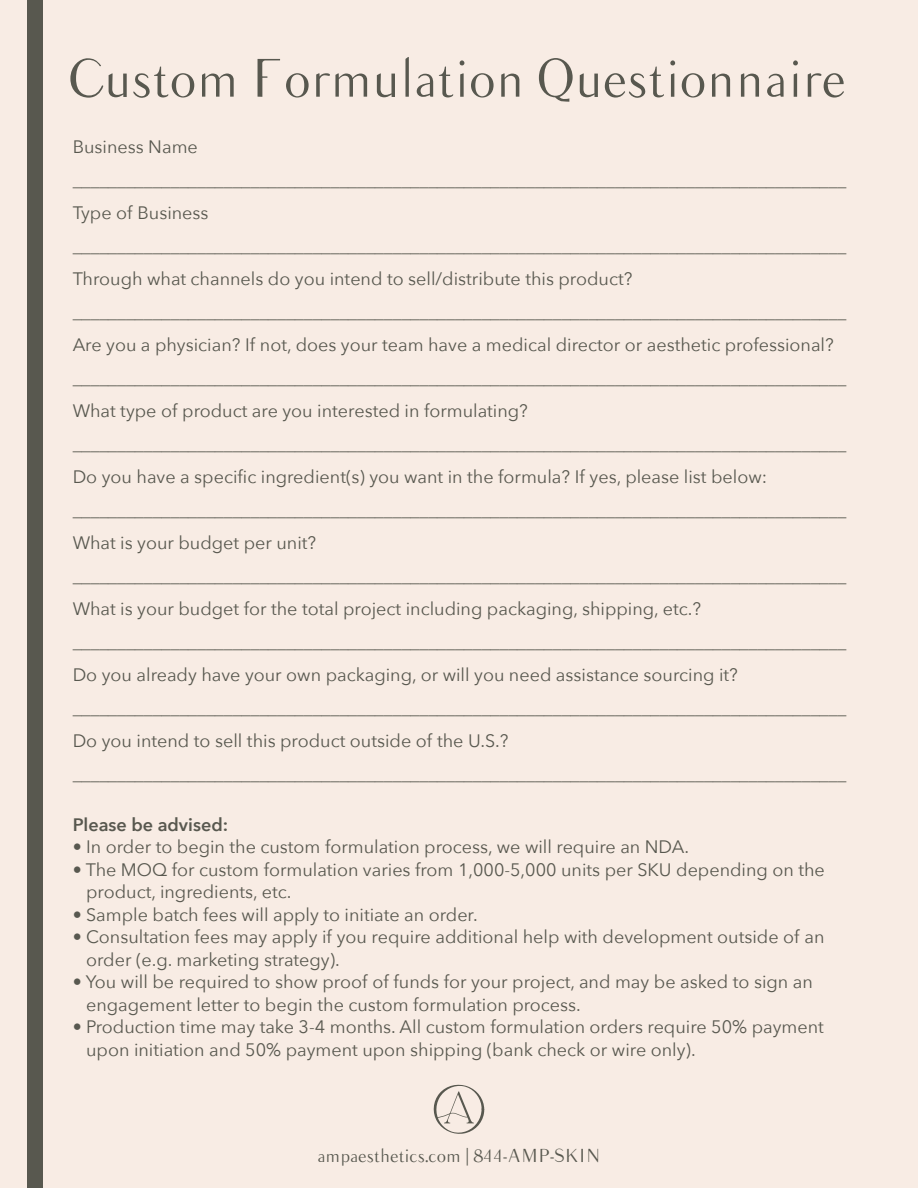
<style>
.page{position:relative;width:918px;height:1188px;background:#f8ece4}
.page>*{position:absolute;margin:0;border:0;box-sizing:border-box;transform-origin:0 0}
.t1{font:51.75px "Balham";color:#58584f}
.t2{font:18px/33px "Avenir Next";color:#58584f}
.t3{font:18px "Balham";color:#58584f}
.t4{font:600 18px "Avenir Next";color:#58584f}
.s1{font-weight:600}
.s2{color:#f8ece4}
</style>
<div class="page">
<div style="left:28px;top:0;width:15px;height:1188px;background:#58584f"></div>
<svg style="left:433px;top:1084px;width:52px;height:50px"></svg>
<h1 class="t1" style="left:68px;top:47px;width:779px">Custom Formulation Questionnaire</h1>
<p class="t2" style="left:73px;top:132px;width:127px">Business Name</p>
<p class="t2" style="left:73px;top:129px;width:775px">Business Name _______________________________________________________________________________________ Type of Business _______________________________________________________________________________________ Through what channels do you intend to sell/distribute this product? _______________________________________________________________________________________ Are you a physician? If not, does your team have a medical director or aesthetic professional? _______________________________________________________________________________________ What type of product are you interested in formulating? _______________________________________________________________________________________ Do you have a specific ingredient(s) you want in the formula? If yes, please list below: _______________________________________________________________________________________ What is your budget per unit? _______________________________________________________________________________________ What is your budget for the total project including packaging, shipping, etc.? _______________________________________________________________________________________ Do you already have your own packaging, or will you need assistance sourcing it? _______________________________________________________________________________________ Do you intend to sell this product outside of the U.S.? _______________________________________________________________________________________</p>
<p class="t4" style="left:73px;top:809px;width:157px">Please be advised:</p>
<p class="t2" style="left:73px;top:829px;width:618px"><span class="s1">•</span> In order to begin the custom formulation process, we will require an NDA.</p>
<p class="t2" style="left:73px;top:852px;width:754px">• The MOQ for custom formulation varies from 1,000-5,000 units per SKU depending on the</p>
<p class="t2" style="left:73px;top:874px;width:220px"><span class="s2">•</span> product, ingredients, etc.</p>
<p class="t2" style="left:73px;top:897px;width:407px">• Sample batch fees will apply to initiate an order.</p>
<p class="t2" style="left:73px;top:919px;width:753px">• Consultation fees may apply if you require additional help with development outside of an</p>
<p class="t2" style="left:73px;top:942px;width:269px"><span class="s2">•</span> order (e.g. marketing strategy).</p>
<p class="t2" style="left:73px;top:964px;width:742px">• You will be required to show proof of funds for your project, and may be asked to sign an</p>
<p class="t2" style="left:73px;top:987px;width:510px"><span class="s2">•</span> engagement letter to begin the custom formulation process.</p>
<p class="t2" style="left:73px;top:1009px;width:753px">• Production time may take 3-4 months. All custom formulation orders require 50% payment</p>
<p class="t2" style="left:73px;top:1032px;width:625px"><span class="s2">•</span> upon initiation and 50% payment upon shipping (bank check or wire only).</p>
<p class="t2" style="left:73px;top:198px;width:137px">Type of Business</p>
<p class="t2" style="left:73px;top:264px;width:561px">Through what channels do you intend to sell/distribute this product?</p>
<p class="t2" style="left:73px;top:330px;width:763px">Are you a physician? If not, does your team have a medical director or aesthetic professional?</p>
<p class="t2" style="left:73px;top:396px;width:457px">What type of product are you interested in formulating?</p>
<p class="t2" style="left:73px;top:462px;width:696px">Do you have a specific ingredient(s) you want in the formula? If yes, please list below:</p>
<p class="t2" style="left:73px;top:528px;width:245px">What is your budget per unit?</p>
<p class="t2" style="left:73px;top:594px;width:630px">What is your budget for the total project including packaging, shipping, etc.?</p>
<p class="t2" style="left:73px;top:660px;width:667px">Do you already have your own packaging, or will you need assistance sourcing it?</p>
<p class="t2" style="left:73px;top:726px;width:437px">Do you intend to sell this product outside of the U.S.?</p>
<p class="t4" style="left:73px;top:812px;width:157px">Please be advised:</p>
<p class="t2" style="left:73px;top:832px;width:618px"><span class="s1">•</span> In order to begin the custom formulation process, we will require an NDA.</p>
<p class="t2" style="left:73px;top:855px;width:754px">• The MOQ for custom formulation varies from 1,000-5,000 units per SKU depending on the</p>
<p class="t2" style="left:73px;top:877px;width:220px"><span class="s2">•</span> product, ingredients, etc.</p>
<p class="t2" style="left:73px;top:900px;width:407px">• Sample batch fees will apply to initiate an order.</p>
<p class="t2" style="left:73px;top:922px;width:753px">• Consultation fees may apply if you require additional help with development outside of an</p>
<p class="t2" style="left:73px;top:945px;width:269px"><span class="s2">•</span> order (e.g. marketing strategy).</p>
<p class="t2" style="left:73px;top:967px;width:742px">• You will be required to show proof of funds for your project, and may be asked to sign an</p>
<p class="t2" style="left:73px;top:990px;width:510px"><span class="s2">•</span> engagement letter to begin the custom formulation process.</p>
<p class="t2" style="left:73px;top:1012px;width:753px">• Production time may take 3-4 months. All custom formulation orders require 50% payment</p>
<p class="t2" style="left:73px;top:1035px;width:625px"><span class="s2">•</span> upon initiation and 50% payment upon shipping (bank check or wire only).</p>
<p class="t3" style="left:317px;top:1138px;width:285px">ampaesthetics.com | 844-AMP-SKIN</p>
<p class="t3" style="left:317px;top:1144px;width:285px">ampaesthetics.com | 844-AMP-SKIN</p>
</div>
